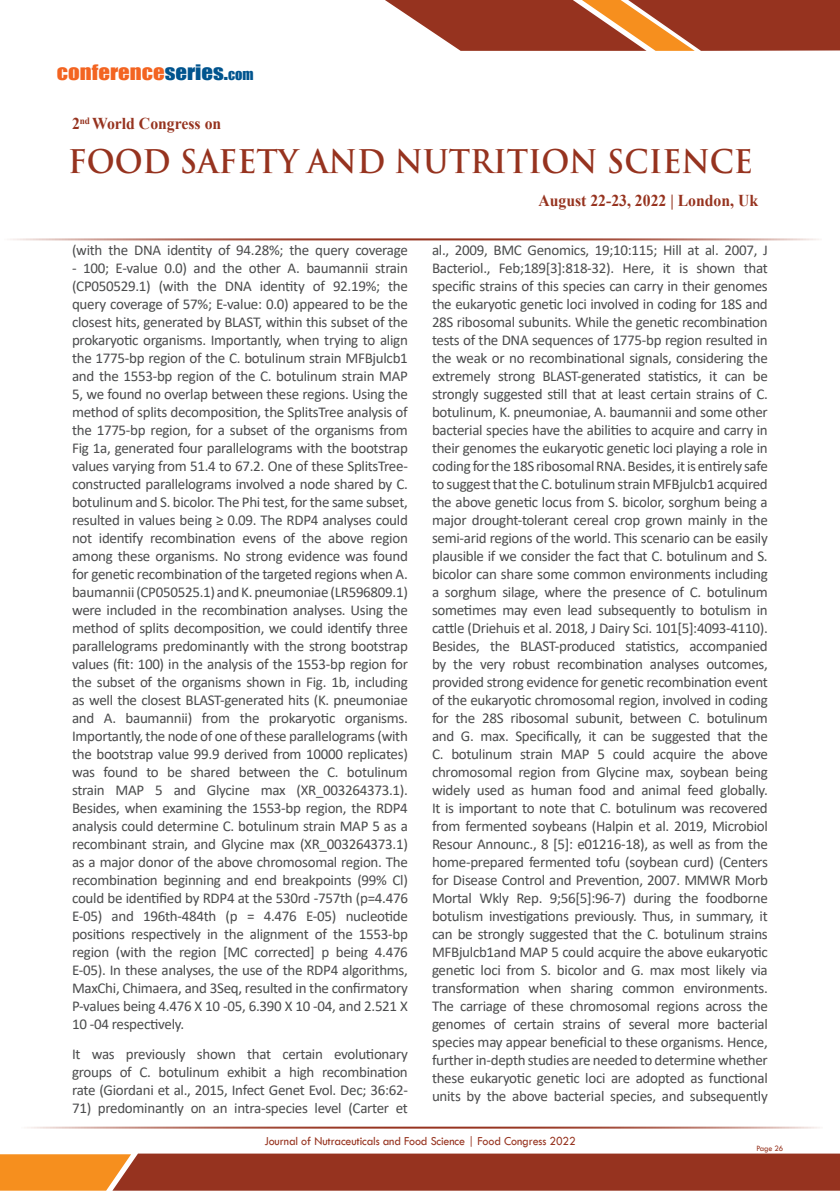
<style>
.page{position:relative;width:840px;height:1191px;background:#fff}
.page>*{position:absolute;margin:0;border:0;box-sizing:border-box;transform-origin:0 0}
.t1{font:700 31.8px "Trajan Pro";color:#96331f;scale:.95 1}
.t2{font:19.6px "Impact";color:#f36421;scale:1.16 1}
.t3{font:700 16.6px "Times New Roman";color:#96331f;scale:.95 1}
.Abstract{font:15px/18px "Calibri";letter-spacing:-.02em;color:#4b4c4d;text-align:justify}
.t4{font:12.6px "Tw Cen";letter-spacing:-.01em;color:#96331f;scale:.95 1}
.t5{font:8.4px "Tw Cen";letter-spacing:-.02em;color:#96331f;scale:.95 1}
.s1{color:#00548e}
.s2{font-size:14px;color:#00548e}
</style>
<div class="page">
<hr style="left:0;top:238px;width:821px;height:2px;background:#96331f">
<svg style="left:385px;top:0;width:454px;height:51px;background:#aa533a"></svg>
<svg style="left:0;top:1153px;width:839px;height:37px;background:#a54424"></svg>
<hr style="left:17px;top:1126px;width:805px;height:2px;background:#96331f">
<h2 class="t2" style="left:57px;top:57px;width:171px">CONFERENCE<span class="s1">SERIES.</span><span class="s2">COM</span></h2>
<p class="t3" style="left:72px;top:112px;width:158px">2<sup>nd</sup> World Congress on</p>
<h1 class="t1" style="left:68px;top:142px;width:722px">FOOD SAFETY AND NUTRITION SCIENCE</h1>
<p class="t3" style="left:538px;top:188px;width:233px">August 22-23, 2022 | London, Uk</p>
<p class="Abstract" style="left:72px;top:241px;width:337px">(with the DNA identity of 94.28%; the query coverage</p>
<p class="Abstract" style="left:72px;top:259px;width:337px">- 100; E-value 0.0) and the other A. baumannii strain (CP050529.1) (with the DNA identity of 92.19%; the query coverage of 57%; E-value: 0.0) appeared to be the closest hits, generated by BLAST, within this subset of the prokaryotic organisms. Importantly, when trying to align the 1775-bp region of the C. botulinum strain MFBjulcb1 and the 1553-bp region of the C. botulinum strain MAP 5, we found no overlap between these regions. Using the method of splits decomposition, the SplitsTree analysis of the 1775-bp region, for a subset of the organisms from Fig 1a, generated four parallelograms with the bootstrap values varying from 51.4 to 67.2. One of these SplitsTree&shy;constructed parallelograms involved a node shared by C. botulinum and S. bicolor. The Phi test, for the same subset, resulted in values being ≥ 0.09. The RDP4 analyses could not identify recombination evens of the above region among these organisms. No strong evidence was found for genetic recombination of the targeted regions when A. baumannii (CP050525.1) and K. pneumoniae (LR596809.1) were included in the recombination analyses. Using the method of splits decomposition, we could identify three parallelograms predominantly with the strong bootstrap values (fit: 100) in the analysis of the 1553-bp region for the subset of the organisms shown in Fig. 1b, including as well the closest BLAST-generated hits (K. pneumoniae and A. baumannii) from the prokaryotic organisms.<br>Importantly, the node of one of these parallelograms (with the bootstrap value 99.9 derived from 10000 replicates) was found to be shared between the C. botulinum strain MAP 5 and Glycine max (XR_003264373.1).<br>Besides, when examining the 1553-bp region, the RDP4 analysis could determine C. botulinum strain MAP 5 as a recombinant strain, and Glycine max (XR_003264373.1) as a major donor of the above chromosomal region. The recombination beginning and end breakpoints (99% Cl) could be identified by RDP4 at the 530rd -757th (p=4.476<br>E-05) and 196th-484th (p = 4.476 E-05) nucleotide positions respectively in the alignment of the 1553-bp region (with the region [MC corrected] p being 4.476<br>E-05). In these analyses, the use of the RDP4 algorithms, MaxChi, Chimaera, and 3Seq, resulted in the confirmatory P-values being 4.476 X 10 -05, 6.390 X 10 -04, and 2.521 X 10 -04 respectively.</p>
<p class="Abstract" style="left:72px;top:1045px;width:337px">It was previously shown that certain evolutionary groups of C. botulinum exhibit a high recombination rate (Giordani et al., 2015, Infect Genet Evol. Dec; 36:62-</p>
<p class="Abstract" style="left:72px;top:1099px;width:337px">71) predominantly on an intra-species level (Carter et</p>
<p class="Abstract" style="left:432px;top:241px;width:337px">al., 2009, BMC Genomics, 19;10:115; Hill at al. 2007, J Bacteriol., Feb;189[3]:818-32). Here, it is shown that specific strains of this species can carry in their genomes the eukaryotic genetic loci involved in coding for 18S and 28S ribosomal subunits. While the genetic recombination tests of the DNA sequences of 1775-bp region resulted in the weak or no recombinational signals, considering the extremely strong BLAST-generated statistics, it can be strongly suggested still that at least certain strains of C. botulinum, K. pneumoniae, A. baumannii and some other bacterial species have the abilities to acquire and carry in their genomes the eukaryotic genetic loci playing a role in coding for the 18S ribosomal RNA. Besides, it is entirely safe to suggest that the C. botulinum strain MFBjulcb1 acquired the above genetic locus from S. bicolor, sorghum being a major drought-tolerant cereal crop grown mainly in the semi-arid regions of the world. This scenario can be easily plausible if we consider the fact that C. botulinum and S. bicolor can share some common environments including a sorghum silage, where the presence of C. botulinum sometimes may even lead subsequently to botulism in cattle (Driehuis et al. 2018, J Dairy Sci. 101[5]:4093-4110).<br>Besides, the BLAST-produced statistics, accompanied by the very robust recombination analyses outcomes, provided strong evidence for genetic recombination event of the eukaryotic chromosomal region, involved in coding for the 28S ribosomal subunit, between C. botulinum and G. max. Specifically, it can be suggested that the C. botulinum strain MAP 5 could acquire the above chromosomal region from Glycine max, soybean being widely used as human food and animal feed globally.<br>It is important to note that C. botulinum was recovered from fermented soybeans (Halpin et al. 2019, Microbiol Resour Announc., 8 [5]: e01216-18), as well as from the home-prepared fermented tofu (soybean curd) (Centers for Disease Control and Prevention, 2007. MMWR Morb Mortal Wkly Rep. 9;56[5]:96-7) during the foodborne botulism investigations previously. Thus, in summary, it can be strongly suggested that the C. botulinum strains MFBjulcb1and MAP 5 could acquire the above eukaryotic genetic loci from S. bicolor and G. max most likely via transformation when sharing common environments.<br>The carriage of these chromosomal regions across the genomes of certain strains of several more bacterial species may appear beneficial to these organisms. Hence, further in-depth studies are needed to determine whether these eukaryotic genetic loci are adopted as functional units by the above bacterial species, and subsequently</p>
<p class="t4" style="left:264px;top:1133px;width:329px">Journal of Nutraceuticals and Food Science | Food Congress 2022</p>
<p class="t5" style="left:756px;top:1143px;width:30px">Page 26</p>
</div>
